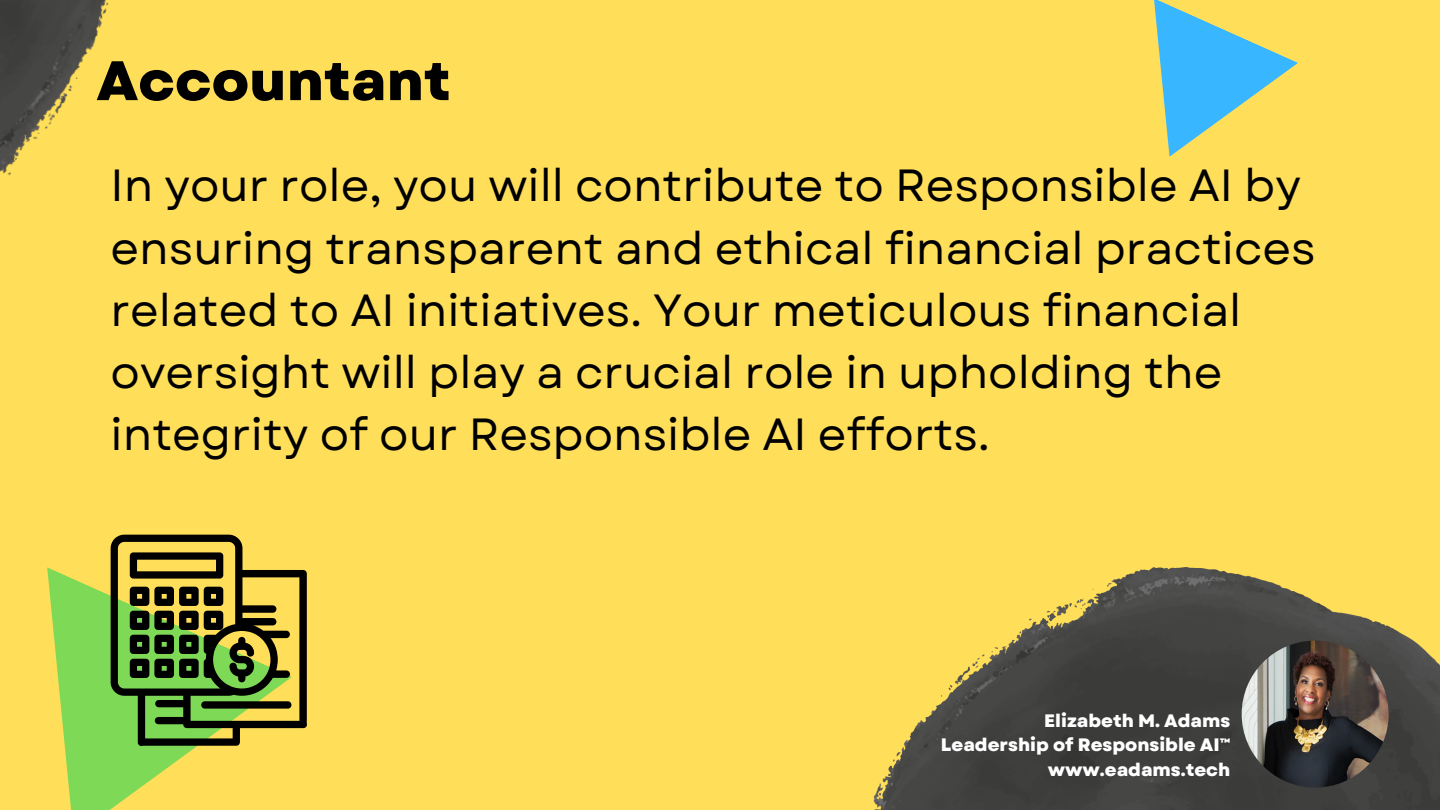
<style>
.page{position:relative;width:1440px;height:810px;background:#ffde59}
.page>*{position:absolute;margin:0;border:0;box-sizing:border-box;transform-origin:0 0}
.t1{font:800 55.5px "Garet";color:#000}
.t2{font:45px/62.2px "Garet";color:#000}
.t3{font:800 18px "Garet";color:#fff}
</style>
<div class="page">
<img style="left:873px;top:567px;width:567px;height:243px">
<img style="left:1242px;top:641px;width:147px;height:147px;border-radius:50%">
<svg style="left:1154px;top:0;width:144px;height:157px"></svg>
<svg style="left:47px;top:567px;width:150px;height:243px;fill:#7ed957"></svg>
<img style="left:0;top:0;width:109px;height:176px">
<svg style="left:111px;top:535px;width:196px;height:211px"></svg>
<p class="t1" style="left:96px;top:41px;width:356px">Accountant</p>
<p class="t2" style="left:111px;top:155px;width:1207px">In your role, you will contribute to Responsible AI by ensuring transparent and ethical financial practices related to AI initiatives. Your meticulous financial oversight will play a crucial role in upholding the integrity of our Responsible AI efforts.</p>
<p class="t3" style="left:1044px;top:707px;width:188px">Elizabeth M. Adams</p>
<p class="t3" style="left:941px;top:732px;width:285px">Leadership of Responsible AI™️</p>
<p class="t3" style="left:1048px;top:757px;width:184px">www.eadams.tech</p>
</div>
